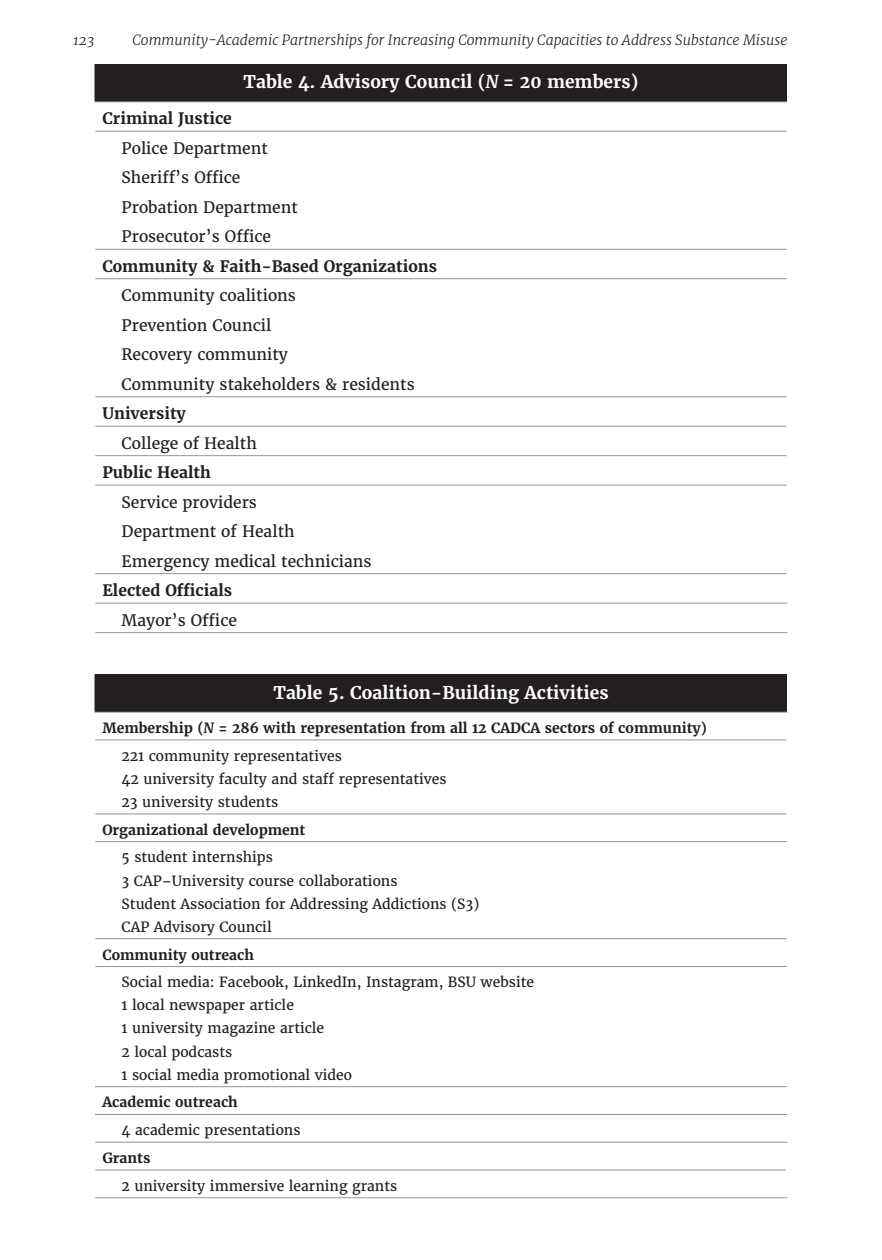
<style>
.page{position:relative;width:882px;height:1260px;background:#fff}
.page>*{position:absolute;margin:0;border:0;box-sizing:border-box;transform-origin:0 0}
.Table_Title{font:700 17.5px "Merriweather";color:#fff}
.Table_Note{font:15.75px "Merriweather";color:#231f20}
.Table_Note-2{font:700 15.75px "Merriweather";color:#231f20}
.Level_3_Header-2Colu{font:700 15.75px "Merriweather";color:#231f20}
.Table_Note-3{font:14px "Merriweather";color:#231f20}
.t1{font:italic 300 14px "Merriweather";color:#231f20}
.Level_3_Header-2Colu-2{font:700 14px "Merriweather";color:#231f20}
.Table_Note-4{font:700 14px "Merriweather";color:#231f20}
.s1{font-style:italic}
</style>
<div class="page">
<div style="left:95px;top:64px;width:692px;height:38px;background:#231f20"></div>
<hr style="left:94px;top:64px;width:2px;height:37px;background:#231f20">
<hr style="left:95px;top:249px;width:692px;height:1px;background:#939598">
<hr style="left:95px;top:278px;width:692px;height:1px;background:#939598">
<hr style="left:94px;top:101px;width:694px;height:1px;background:#939598">
<hr style="left:95px;top:131px;width:692px;height:1px;background:#939598">
<hr style="left:95px;top:396px;width:692px;height:1px;background:#939598">
<hr style="left:95px;top:426px;width:692px;height:1px;background:#939598">
<hr style="left:95px;top:455px;width:692px;height:1px;background:#939598">
<hr style="left:95px;top:485px;width:692px;height:1px;background:#939598">
<hr style="left:95px;top:573px;width:692px;height:1px;background:#939598">
<hr style="left:95px;top:603px;width:693px;height:1px;background:#939598">
<hr style="left:95px;top:632px;width:693px;height:1px;background:#939598">
<div style="left:95px;top:674px;width:692px;height:38px;background:#231f20"></div>
<hr style="left:94px;top:674px;width:2px;height:38px;background:#231f20">
<hr style="left:94px;top:712px;width:694px;height:1px;background:#939598">
<hr style="left:95px;top:740px;width:692px;height:1px;background:#939598">
<hr style="left:95px;top:1142px;width:693px;height:1px;background:#939598">
<hr style="left:95px;top:1170px;width:691px;height:1px;background:#939598">
<hr style="left:95px;top:813px;width:692px;height:1px;background:#939598">
<hr style="left:95px;top:841px;width:692px;height:1px;background:#939598">
<hr style="left:95px;top:938px;width:692px;height:1px;background:#939598">
<hr style="left:95px;top:966px;width:692px;height:1px;background:#939598">
<hr style="left:95px;top:1086px;width:692px;height:1px;background:#939598">
<hr style="left:95px;top:1114px;width:692px;height:1px;background:#939598">
<hr style="left:95px;top:1197px;width:693px;height:1px;background:#939598">
<p class="t1" style="left:73px;top:32px;width:23px">123</p>
<p class="t1" style="left:132px;top:32px;width:657px">Community-Academic Partnerships for Increasing Community Capacities to Address Substance Misuse</p>
<p class="Table_Title" style="left:244px;top:71px;width:396px">Table 4. Advisory Council (<span class="s1">N</span> = 20 members)</p>
<p class="Level_3_Header-2Colu" style="left:102px;top:109px;width:131px">Criminal Justice</p>
<p class="Table_Note" style="left:122px;top:138px;width:148px">Police Department</p>
<p class="Table_Note" style="left:122px;top:168px;width:120px">Sheriff’s Office</p>
<p class="Table_Note" style="left:122px;top:197px;width:178px">Probation Department</p>
<p class="Table_Note" style="left:122px;top:227px;width:151px">Prosecutor’s Office</p>
<p class="Table_Note-2" style="left:102px;top:256px;width:336px">Community &amp; Faith-Based Organizations</p>
<p class="Table_Note" style="left:122px;top:286px;width:176px">Community coalitions</p>
<p class="Table_Note" style="left:122px;top:315px;width:151px">Prevention Council</p>
<p class="Table_Note" style="left:122px;top:345px;width:168px">Recovery community</p>
<p class="Table_Note" style="left:122px;top:374px;width:295px">Community stakeholders &amp; residents</p>
<p class="Table_Note-2" style="left:102px;top:403px;width:85px">University</p>
<p class="Table_Note" style="left:122px;top:433px;width:137px">College of Health</p>
<p class="Table_Note-2" style="left:102px;top:462px;width:110px">Public Health</p>
<p class="Table_Note" style="left:122px;top:492px;width:137px">Service providers</p>
<p class="Table_Note" style="left:122px;top:522px;width:175px">Department of Health</p>
<p class="Table_Note" style="left:122px;top:551px;width:251px">Emergency medical technicians</p>
<p class="Table_Note-2" style="left:102px;top:580px;width:131px">Elected Officials</p>
<p class="Table_Note" style="left:122px;top:610px;width:117px">Mayor’s Office</p>
<p class="Table_Title" style="left:274px;top:681px;width:337px">Table 5. Coalition-Building Activities</p>
<p class="Level_3_Header-2Colu-2" style="left:102px;top:719px;width:606px">Membership (<span class="s1">N</span> = 286 with representation from all 12 CADCA sectors of community)</p>
<p class="Table_Note-3" style="left:122px;top:747px;width:222px">221 community representatives</p>
<p class="Table_Note-3" style="left:122px;top:770px;width:327px">42 university faculty and staff representatives</p>
<p class="Table_Note-3" style="left:122px;top:793px;width:158px">23 university students</p>
<p class="Table_Note-4" style="left:102px;top:821px;width:205px">Organizational development</p>
<p class="Table_Note-3" style="left:122px;top:849px;width:153px">5 student internships</p>
<p class="Table_Note-3" style="left:122px;top:872px;width:277px">3 CAP–University course collaborations</p>
<p class="Table_Note-3" style="left:122px;top:895px;width:359px">Student Association for Addressing Addictions (S3)</p>
<p class="Table_Note-3" style="left:122px;top:918px;width:152px">CAP Advisory Council</p>
<p class="Table_Note-4" style="left:102px;top:946px;width:153px">Community outreach</p>
<p class="Table_Note-3" style="left:122px;top:974px;width:414px">Social media: Facebook, LinkedIn, Instagram, BSU website</p>
<p class="Table_Note-3" style="left:122px;top:997px;width:174px">1 local newspaper article</p>
<p class="Table_Note-3" style="left:122px;top:1020px;width:204px">1 university magazine article</p>
<p class="Table_Note-3" style="left:122px;top:1043px;width:112px">2 local podcasts</p>
<p class="Table_Note-3" style="left:122px;top:1066px;width:232px">1 social media promotional video</p>
<p class="Table_Note-4" style="left:102px;top:1093px;width:137px">Academic outreach</p>
<p class="Table_Note-3" style="left:122px;top:1121px;width:180px">4 academic presentations</p>
<p class="Table_Note-4" style="left:102px;top:1149px;width:50px">Grants</p>
<p class="Table_Note-3" style="left:122px;top:1177px;width:277px">2 university immersive learning grants</p>
</div>
